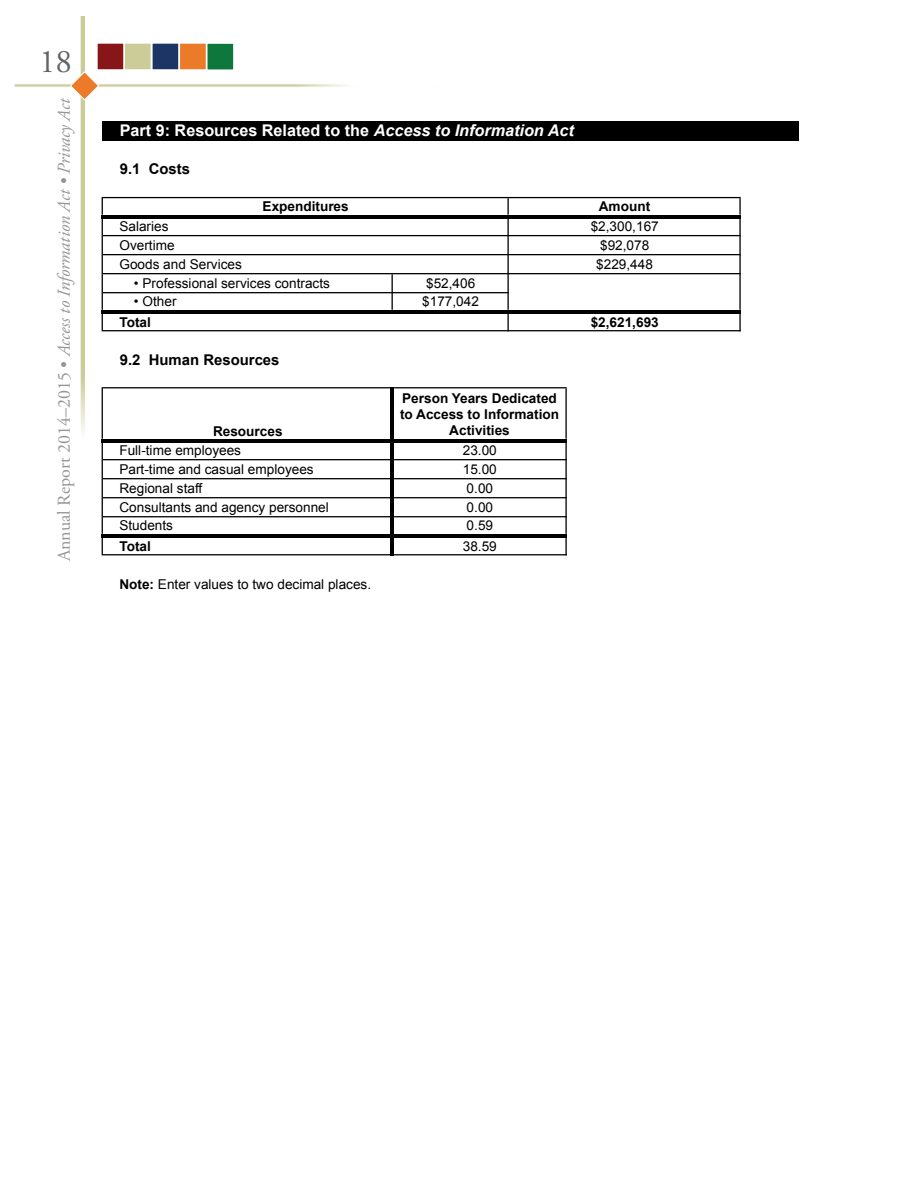
<style>
.page{position:relative;width:918px;height:1188px;background:#fff}
.page>*{position:absolute;margin:0;border:0;box-sizing:border-box;transform-origin:0 0}
.t1{font:33px "Adobe Garamond Pro";color:#636466}
.t2{font:italic 18px "Adobe Garamond Pro";color:#939598}
.t3{font:700 16.05px "Arial";color:#fff}
.t4{font:700 14.85px "Arial";color:#000}
.t5{font:13.5px "Arial";color:#000}
.t6{font:700 13.5px/16px "Arial";color:#000;text-align:center}
.s1{font-style:normal}
.s2{font-style:italic}
.s3{font-weight:700}
</style>
<div class="page">
<div style="left:97px;top:43px;width:27px;height:27px;background:#871619"></div>
<div style="left:124px;top:43px;width:27px;height:27px;background:#cbcc98;border:1px solid #fff"></div>
<div style="left:152px;top:43px;width:27px;height:27px;background:#1c3564"></div>
<div style="left:179px;top:43px;width:28px;height:27px;background:#eb7b28;border:1px solid #fff"></div>
<div style="left:207px;top:43px;width:27px;height:27px;background:#0e773c;border:1px solid #fff"></div>
<svg style="left:14px;top:84px;width:334px;height:3px"></svg>
<svg style="left:80px;top:16px;width:5px;height:418px;background:#d4d5ab"></svg>
<svg style="left:69px;top:70px;width:31px;height:31px"></svg>
<div style="left:102px;top:122px;width:696px;height:19px;background:#000"></div>
<svg style="left:102px;top:197px;width:1px;height:18px"></svg>
<svg style="left:507px;top:198px;width:2px;height:17px"></svg>
<svg style="left:739px;top:198px;width:2px;height:17px"></svg>
<hr style="left:102px;top:219px;width:1px;height:91px;background:#000">
<hr style="left:507px;top:219px;width:2px;height:91px;background:#000">
<hr style="left:739px;top:219px;width:2px;height:91px;background:#000">
<svg style="left:102px;top:314px;width:1px;height:17px"></svg>
<hr style="left:392px;top:274px;width:1px;height:36px;background:#000">
<hr style="left:103px;top:387px;width:287px;height:1px;background:#000">
<hr style="left:102px;top:387px;width:1px;height:52px;background:#000">
<hr style="left:103px;top:459px;width:287px;height:1px;background:#000">
<hr style="left:565px;top:388px;width:2px;height:51px;background:#000">
<hr style="left:103px;top:478px;width:287px;height:1px;background:#000">
<hr style="left:103px;top:497px;width:287px;height:1px;background:#000">
<hr style="left:103px;top:516px;width:287px;height:1px;background:#000">
<hr style="left:102px;top:443px;width:1px;height:91px;background:#000">
<hr style="left:103px;top:554px;width:287px;height:1px;background:#000">
<hr style="left:565px;top:443px;width:2px;height:91px;background:#000">
<svg style="left:102px;top:538px;width:1px;height:17px"></svg>
<svg style="left:507px;top:314px;width:2px;height:16px"></svg>
<svg style="left:739px;top:314px;width:2px;height:16px"></svg>
<hr style="left:390px;top:387px;width:4px;height:168px;background:#000">
<svg style="left:565px;top:538px;width:2px;height:16px"></svg>
<hr style="left:103px;top:197px;width:638px;height:1px;background:#000">
<hr style="left:102px;top:215px;width:639px;height:4px;background:#000">
<hr style="left:103px;top:235px;width:638px;height:1px;background:#000">
<hr style="left:103px;top:254px;width:638px;height:1px;background:#000">
<hr style="left:103px;top:273px;width:638px;height:1px;background:#000">
<hr style="left:103px;top:292px;width:406px;height:1px;background:#000">
<hr style="left:102px;top:310px;width:639px;height:4px;background:#000">
<hr style="left:103px;top:330px;width:638px;height:1px;background:#000">
<hr style="left:394px;top:387px;width:173px;height:1px;background:#000">
<hr style="left:102px;top:439px;width:465px;height:4px;background:#000">
<hr style="left:394px;top:459px;width:173px;height:1px;background:#000">
<hr style="left:394px;top:478px;width:173px;height:1px;background:#000">
<hr style="left:394px;top:497px;width:173px;height:1px;background:#000">
<hr style="left:394px;top:516px;width:173px;height:1px;background:#000">
<hr style="left:102px;top:534px;width:465px;height:4px;background:#000">
<hr style="left:394px;top:554px;width:173px;height:1px;background:#000">
<h1 class="t1" style="left:39px;top:42px;width:34px">18</h1>
<h2 class="t2" style="left:53px;top:561px;width:465px;rotate:-90deg"><span class="s1">Annual Report 2014–2015 •</span> Access to Information Act • Privacy Act</h2>
<p class="t3" style="left:120px;top:119px;width:456px">Part 9: Resources Related to the <span class="s2">Access to Information Act</span></p>
<p class="t4" style="left:120px;top:159px;width:72px">9.1 Costs</p>
<p class="t6" style="left:263px;top:199px;width:88px">Expenditures</p>
<p class="t6" style="left:599px;top:199px;width:53px">Amount</p>
<p class="t5" style="left:119px;top:218px;width:51px">Salaries</p>
<p class="t5" style="left:591px;top:218px;width:70px">$2,300,167</p>
<p class="t5" style="left:119px;top:236px;width:57px">Overtime</p>
<p class="t5" style="left:600px;top:236px;width:51px">$92,078</p>
<p class="t5" style="left:119px;top:255px;width:124px">Goods and Services</p>
<p class="t5" style="left:596px;top:255px;width:58px">$229,448</p>
<p class="t5" style="left:134px;top:274px;width:198px">• Professional services contracts</p>
<p class="t5" style="left:426px;top:274px;width:51px">$52,406</p>
<p class="t5" style="left:134px;top:293px;width:44px">• Other</p>
<p class="t5" style="left:422px;top:293px;width:58px">$177,042</p>
<p class="t6" style="left:119px;top:314px;width:33px">Total</p>
<p class="t6" style="left:591px;top:314px;width:70px">$2,621,693</p>
<p class="t4" style="left:120px;top:350px;width:161px">9.2 Human Resources</p>
<p class="t6" style="left:213px;top:423px;width:71px">Resources</p>
<p class="t6" style="left:400px;top:391px;width:160px">Person Years Dedicated to Access to Information<br>Activities</p>
<p class="t5" style="left:119px;top:442px;width:123px">Full-time employees</p>
<p class="t5" style="left:463px;top:442px;width:36px">23.00</p>
<p class="t5" style="left:119px;top:460px;width:196px">Part-time and casual employees</p>
<p class="t5" style="left:463px;top:460px;width:36px">15.00</p>
<p class="t5" style="left:119px;top:479px;width:84px">Regional staff</p>
<p class="t5" style="left:467px;top:479px;width:28px">0.00</p>
<p class="t5" style="left:119px;top:498px;width:211px">Consultants and agency personnel</p>
<p class="t5" style="left:467px;top:498px;width:28px">0.00</p>
<p class="t5" style="left:119px;top:517px;width:55px">Students</p>
<p class="t5" style="left:467px;top:517px;width:28px">0.59</p>
<p class="t6" style="left:119px;top:538px;width:33px">Total</p>
<p class="t5" style="left:463px;top:537px;width:36px">38.59</p>
<p class="t5" style="left:119px;top:575px;width:253px"><span class="s3">Note:</span> Enter values to two decimal places.</p>
</div>
